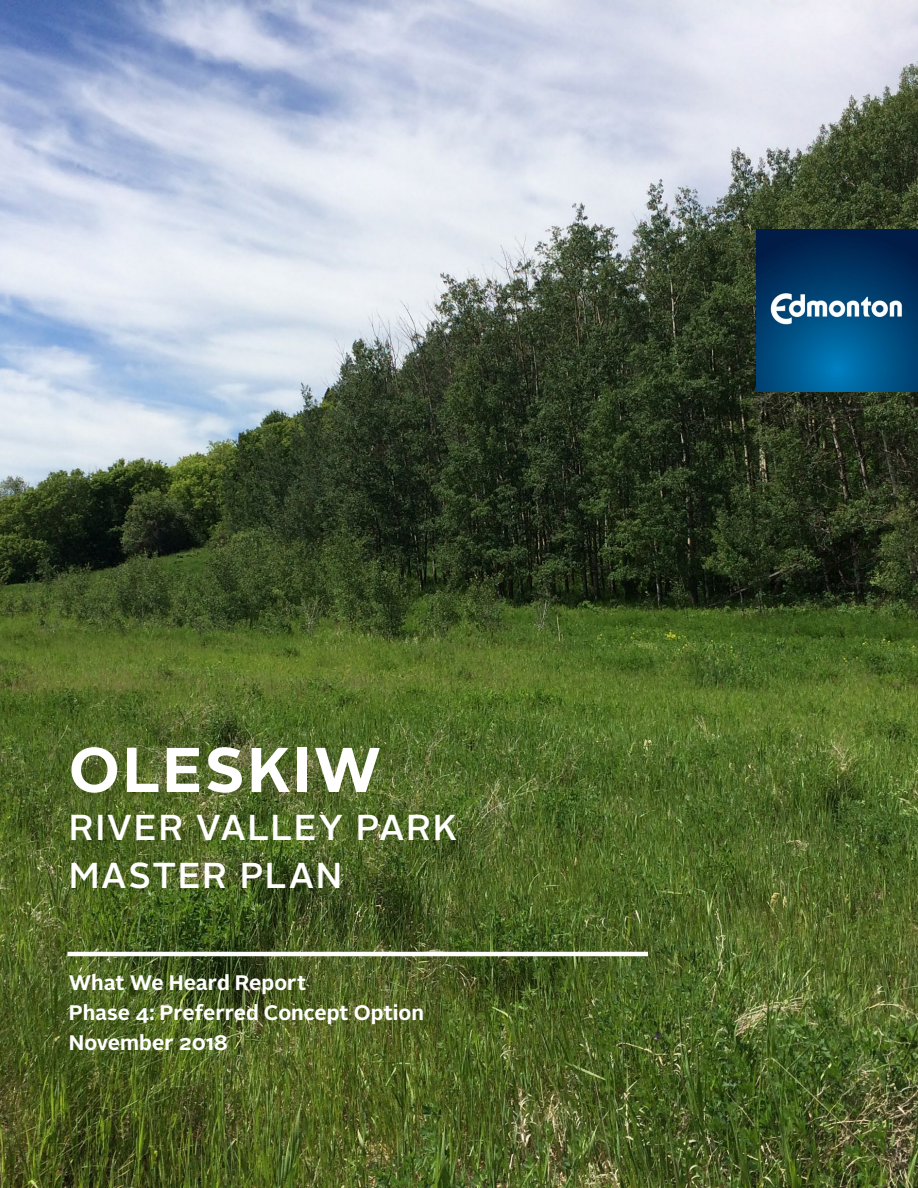
<style>
.page{position:relative;width:918px;height:1188px;background:#fff}
.page>*{position:absolute;margin:0;border:0;box-sizing:border-box;transform-origin:0 0}
.t1{font:700 63px "Alright Sans";letter-spacing:.04em;color:#fff}
.t2{font:500 36px/48px "Alright Sans";letter-spacing:.045em;color:#fff}
.t3{font:700 21px/30px "Alright Sans";color:#fff}
</style>
<div class="page">
<img style="left:0;top:0;width:918px;height:1188px">
<hr style="left:68px;top:952px;width:580px;height:4px;background:#fff">
<img style="left:756px;top:230px;width:162px;height:162px">
<h1 class="t1" style="left:69px;top:726px;width:314px">OLESKIW</h1>
<h2 class="t2" style="left:69px;top:804px;width:390px">RIVER VALLEY PARK<br>MASTER PLAN</h2>
<p class="t3" style="left:69px;top:968px;width:357px">What We Heard Report<br>Phase 4: Preferred Concept Option<br>November 2018</p>
</div>
